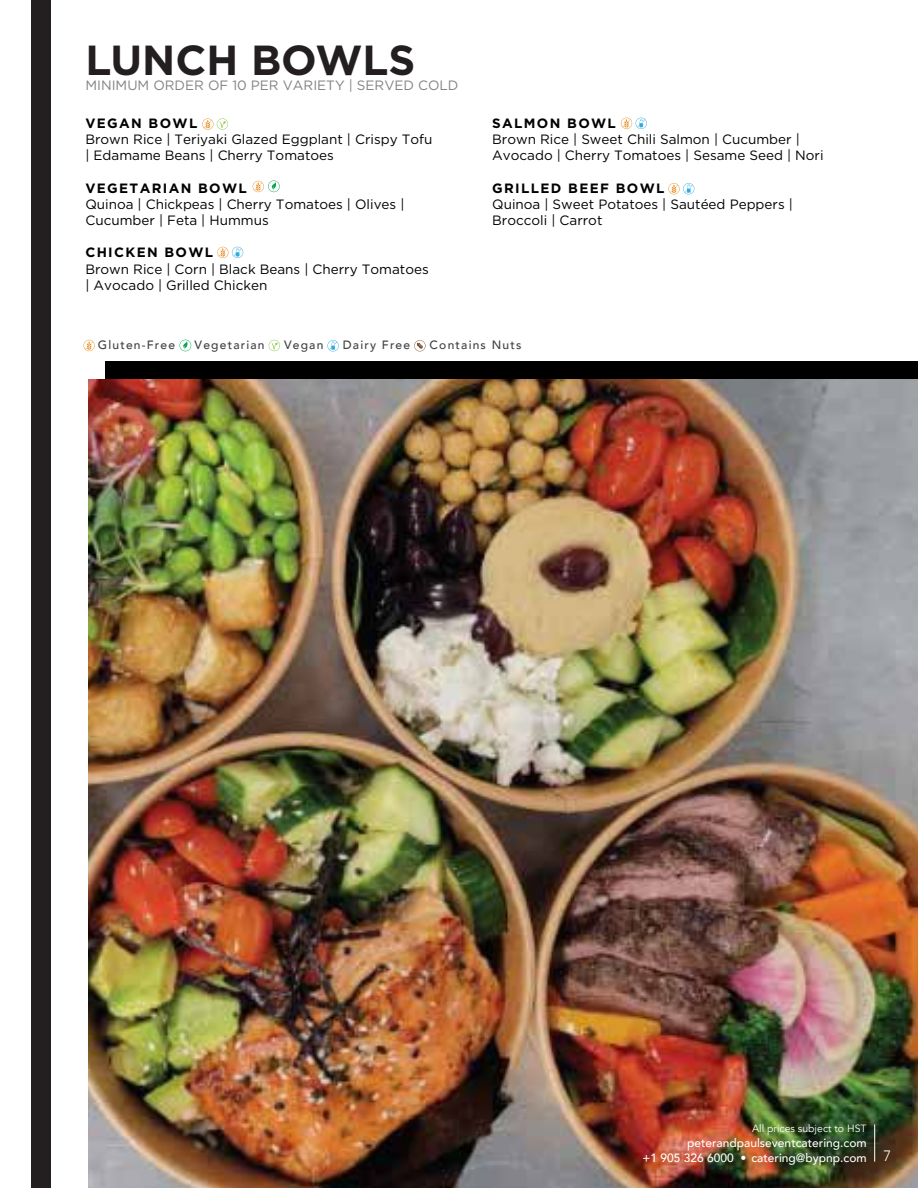
<style>
.page{position:relative;width:918px;height:1188px;background:#fff}
.page>*{position:absolute;margin:0;border:0;box-sizing:border-box;transform-origin:0 0}
.t1{font:700 42px "Gotham";color:#231f20}
.t2{font:300 15px "Avenir";color:#fff}
.t3{font:13.5px/16.2px "Gotham";color:#000}
.t4{font:700 13.5px "Gotham";letter-spacing:.1em;color:#000}
.t5{font:13.5px "Gotham";color:#808285}
.t6{font:500 12px "Avenir";color:#fff}
.t7{font:500 12px "Avenir";letter-spacing:.1em;color:#424143}
.t8{font:10.5px "Avenir";color:#fff}
</style>
<div class="page">
<div style="left:106px;top:362px;width:812px;height:826px;background:#000"></div>
<div style="left:31px;top:1px;width:20px;height:1187px;background:#231f20"></div>
<img style="left:89px;top:379px;width:829px;height:809px">
<svg style="left:202px;top:118px;width:26px;height:12px"></svg>
<svg style="left:253px;top:181px;width:27px;height:11px"></svg>
<svg style="left:621px;top:118px;width:26px;height:11px"></svg>
<svg style="left:668px;top:183px;width:26px;height:11px"></svg>
<svg style="left:217px;top:247px;width:26px;height:11px"></svg>
<svg style="left:269px;top:340px;width:11px;height:11px"></svg>
<svg style="left:180px;top:340px;width:11px;height:11px"></svg>
<svg style="left:83px;top:340px;width:12px;height:11px"></svg>
<svg style="left:414px;top:340px;width:12px;height:11px"></svg>
<svg style="left:327px;top:340px;width:12px;height:11px"></svg>
<hr style="left:874px;top:1124px;width:1px;height:38px;background:#fff">
<h1 class="t1" style="left:85px;top:35px;width:331px">LUNCH BOWLS</h1>
<p class="t5" style="left:85px;top:77px;width:375px">MINIMUM ORDER OF 10 PER VARIETY | SERVED COLD</p>
<p class="t4" style="left:85px;top:115px;width:114px">VEGAN BOWL</p>
<p class="t3" style="left:85px;top:131px;width:349px">Brown Rice | Teriyaki Glazed Eggplant | Crispy Tofu | Edamame Beans | Cherry Tomatoes</p>
<p class="t4" style="left:85px;top:180px;width:163px">VEGETARIAN BOWL</p>
<p class="t3" style="left:85px;top:196px;width:321px">Quinoa | Chickpeas | Cherry Tomatoes | Olives |<br>Cucumber | Feta | Hummus</p>
<p class="t4" style="left:85px;top:245px;width:129px">CHICKEN BOWL</p>
<p class="t3" style="left:85px;top:261px;width:345px">Brown Rice | Corn | Black Beans | Cherry Tomatoes | Avocado | Grilled Chicken</p>
<p class="t4" style="left:492px;top:115px;width:125px">SALMON BOWL</p>
<p class="t3" style="left:492px;top:131px;width:333px">Brown Rice | Sweet Chili Salmon | Cucumber |<br>Avocado | Cherry Tomatoes | Sesame Seed | Nori</p>
<p class="t4" style="left:492px;top:180px;width:174px">GRILLED BEEF BOWL</p>
<p class="t3" style="left:492px;top:196px;width:302px">Quinoa | Sweet Potatoes | Sautéed Peppers |<br>Broccoli | Carrot</p>
<p class="t7" style="left:98px;top:335px;width:79px">Gluten-Free</p>
<p class="t7" style="left:195px;top:335px;width:72px">Vegetarian</p>
<p class="t7" style="left:284px;top:335px;width:41px">Vegan</p>
<p class="t7" style="left:343px;top:335px;width:69px">Dairy Free</p>
<p class="t7" style="left:430px;top:335px;width:93px">Contains Nuts</p>
<p class="t8" style="left:752px;top:1122px;width:116px">All prices subject to HST</p>
<p class="t6" style="left:687px;top:1133px;width:181px">peterandpaulseventcatering.com</p>
<p class="t6" style="left:642px;top:1148px;width:226px">+1 905 326 6000 • catering@bypnp.com</p>
<p class="t2" style="left:884px;top:1146px;width:9px">7</p>
</div>
